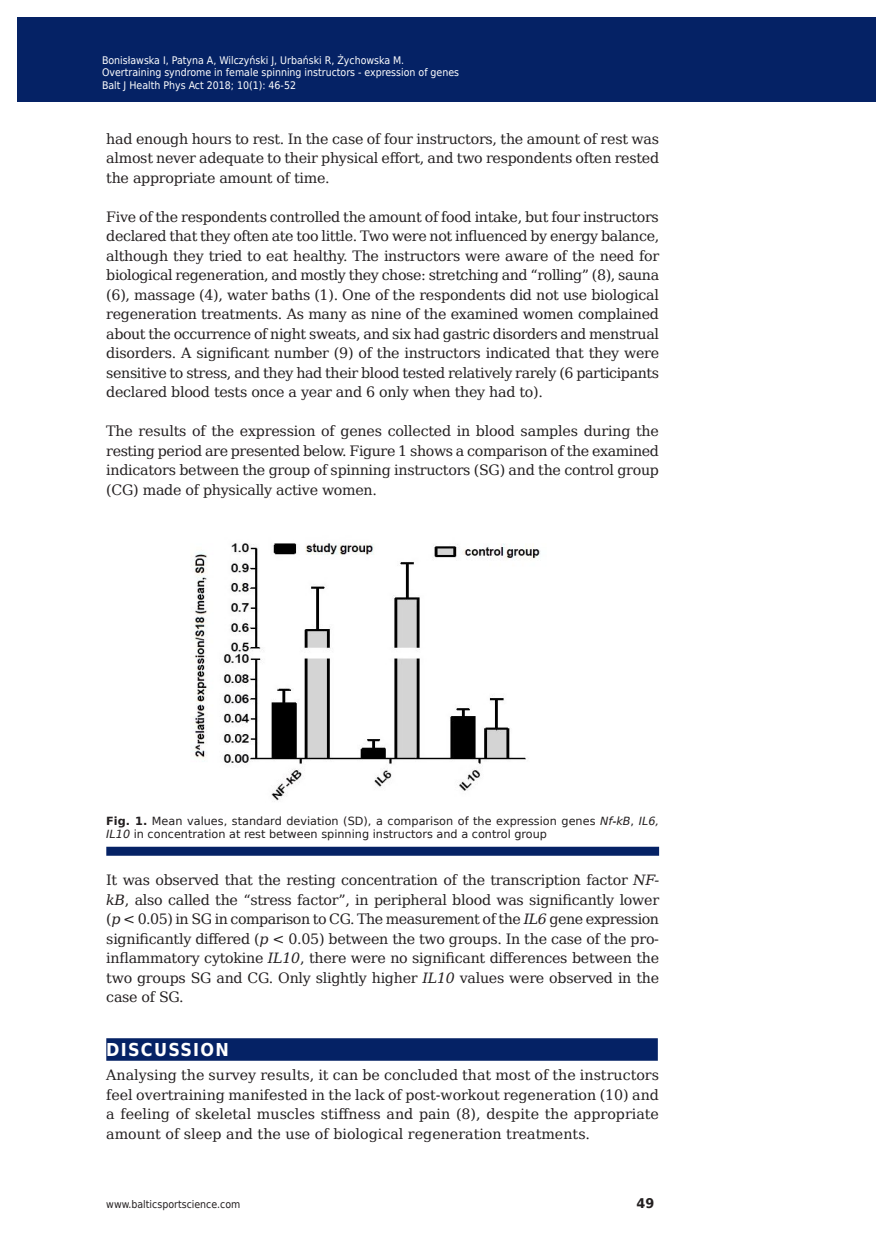
<style>
.page{position:relative;width:893px;height:1255px;background:#fff}
.page>*{position:absolute;margin:0;border:0;box-sizing:border-box;transform-origin:0 0}
.t1{font:700 17.85px "DejaVu Sans Condensed";letter-spacing:.07em;color:#fff}
.t2{font:14.25px/19.5px "DejaVu Serif";letter-spacing:-.02em;color:#231f20;text-align:justify}
.t3{font:700 13.35px "DejaVu Sans";color:#231f20;scale:.96 1}
.t4{font:11.25px/13.5px "DejaVu Sans";color:#231f20}
.t5{font:10.5px/12.6px "DejaVu Sans Condensed";color:#fff}
.t6{font:10.5px "DejaVu Sans";color:#fff}
.t7{font:10.5px "DejaVu Sans Condensed";color:#231f20}
.s1{font-weight:700}
.s2{font-style:italic}
</style>
<div class="page">
<div style="left:106px;top:846px;width:553px;height:9px;background:#052265"></div>
<div style="left:106px;top:1038px;width:552px;height:22px;background:#052265"></div>
<img style="left:191px;top:543px;width:350px;height:258px">
<div style="left:17px;top:17px;width:855px;height:85px;background:#052265"></div>
<p class="t5" style="left:102px;top:54px;width:359px">Bonisławska I, Patyna A, Wilczyński J, Urbański R, Żychowska M.<br>Overtraining syndrome in female spinning instructors - expression of genes<br>Balt J Health Phys Act 2018; 10(1): 46-52</p>
<p class="t5" style="left:108px;top:55px;width:341px">Szczesna-Kaczmarek A<br>Blood K+ concentration balance after prolonged submaximal exercise...</p>
<p class="t6" style="left:108px;top:78px;width:224px">Balt J Health Phys Act 2014; 1(1): 233-244</p>
<p class="t2" style="left:106px;top:128px;width:554px">had enough hours to rest. In the case of four instructors, the amount of rest was almost never adequate to their physical effort, and two respondents often rested the appropriate amount of time.</p>
<p class="t2" style="left:106px;top:206px;width:554px">Five of the respondents controlled the amount of food intake, but four instructors declared that they often ate too little. Two were not influenced by energy balance, although they tried to eat healthy. The instructors were aware of the need for biological regeneration, and mostly they chose: stretching and “rolling” (8), sauna (6), massage (4), water baths (1). One of the respondents did not use biological regeneration treatments. As many as nine of the examined women complained about the occurrence of night sweats, and six had gastric disorders and menstrual disorders. A significant number (9) of the instructors indicated that they were sensitive to stress, and they had their blood tested relatively rarely (6 participants declared blood tests once a year and 6 only when they had to).</p>
<p class="t2" style="left:106px;top:421px;width:554px">The results of the expression of genes collected in blood samples during the resting period are presented below. Figure 1 shows a comparison of the examined indicators between the group of spinning instructors (SG) and the control group (CG) made of physically active women.</p>
<p class="t4" style="left:106px;top:813px;width:554px"><span class="s1">Fig. 1.</span> Mean values, standard deviation (SD), a comparison of the expression genes <span class="s2">Nf-kB</span>, <span class="s2">IL6,<br>IL10</span> in concentration at rest between spinning instructors and a control group</p>
<p class="t2" style="left:106px;top:869px;width:554px">It was observed that the resting concentration of the transcription factor <span class="s2">NF&shy;kB</span>, also called the “stress factor”, in peripheral blood was significantly lower (<span class="s2">p</span> &lt; 0.05) in SG in comparison to CG. The measurement of the <span class="s2">IL6</span> gene expression significantly differed (<span class="s2">p</span> &lt; 0.05) between the two groups. In the case of the pro&shy;inflammatory cytokine <span class="s2">IL10</span>, there were no significant differences between the two groups SG and CG. Only slightly higher <span class="s2">IL10</span> values were observed in the case of SG.</p>
<p class="t1" style="left:106px;top:1035px;width:124px">DISCUSSION</p>
<p class="t2" style="left:106px;top:1064px;width:554px">Analysing the survey results, it can be concluded that most of the instructors feel overtraining manifested in the lack of post-workout regeneration (10) and a feeling of skeletal muscles stiffness and pain (8), despite the appropriate amount of sleep and the use of biological regeneration treatments.</p>
<p class="t7" style="left:106px;top:1195px;width:136px">www.balticsportscience.com</p>
<p class="t3" style="left:636px;top:1192px;width:20px">49</p>
</div>
